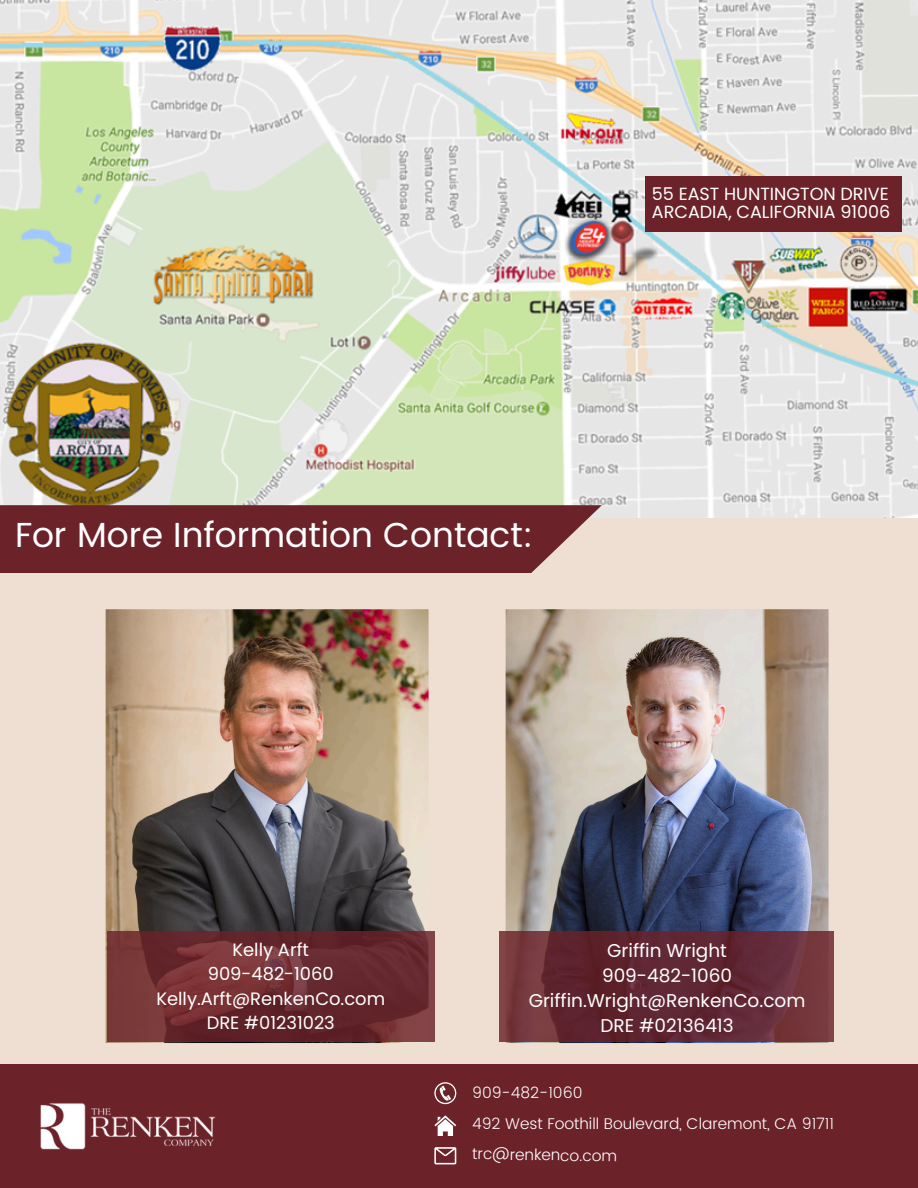
<style>
.page{position:relative;width:918px;height:1188px;background:#eedfd2}
.page>*{position:absolute;margin:0;border:0;box-sizing:border-box;transform-origin:0 0}
.t1{font:34.8px "Poppins";color:#fff}
.t2{font:18.45px/25px "Poppins";color:#fff;text-align:center}
.t3{font:17.85px/24.3px "Poppins";color:#fff;text-align:center}
.t4{font:17.55px/17.9px "Poppins";color:#fff}
.t5{font:300 15.45px "Poppins";color:#fff}
</style>
<div class="page">
<img style="left:0;top:0;width:918px;height:517px">
<div style="left:0;top:1064px;width:918px;height:124px;background:#6b2229"></div>
<svg style="left:434px;top:1115px;width:22px;height:21px"></svg>
<svg style="left:434px;top:1147px;width:22px;height:17px"></svg>
<svg style="left:434px;top:1082px;width:22px;height:22px"></svg>
<img style="left:40px;top:1102px;width:176px;height:48px">
<img style="left:105px;top:609px;width:329px;height:434px">
<img style="left:500px;top:609px;width:334px;height:434px">
<svg style="left:0;top:505px;width:602px;height:68px;background:#722d33"></svg>
<div style="left:645px;top:176px;width:256px;height:56px;background:#6b2229"></div>
<svg style="left:500px;top:932px;width:334px;height:110px;background:#662b35"></svg>
<svg style="left:107px;top:932px;width:328px;height:110px;background:#6c2d31"></svg>
<p class="t1" style="left:15px;top:515px;width:520px">For More Information Contact:</p>
<p class="t4" style="left:652px;top:185px;width:240px">55 EAST HUNTINGTON DRIVE<br>ARCADIA, CALIFORNIA 91006</p>
<p class="t3" style="left:156px;top:938px;width:230px">Kelly Arft<br>909-482-1060<br>Kelly.Arft@RenkenCo.com<br>DRE #01231023</p>
<h3 class="t2" style="left:529px;top:938px;width:278px">Griffin Wright<br>909-482-1060<br>Griffin.Wright@RenkenCo.com<br>DRE #02136413</h3>
<p class="t5" style="left:472px;top:1084px;width:112px">909-482-1060</p>
<p class="t5" style="left:472px;top:1114px;width:363px">492 West Foothill Boulevard, Claremont, CA 91711</p>
<h3 class="t5" style="left:473px;top:1145px;width:146px;rotate:1deg">trc@renkenco.com</h3>
</div>
